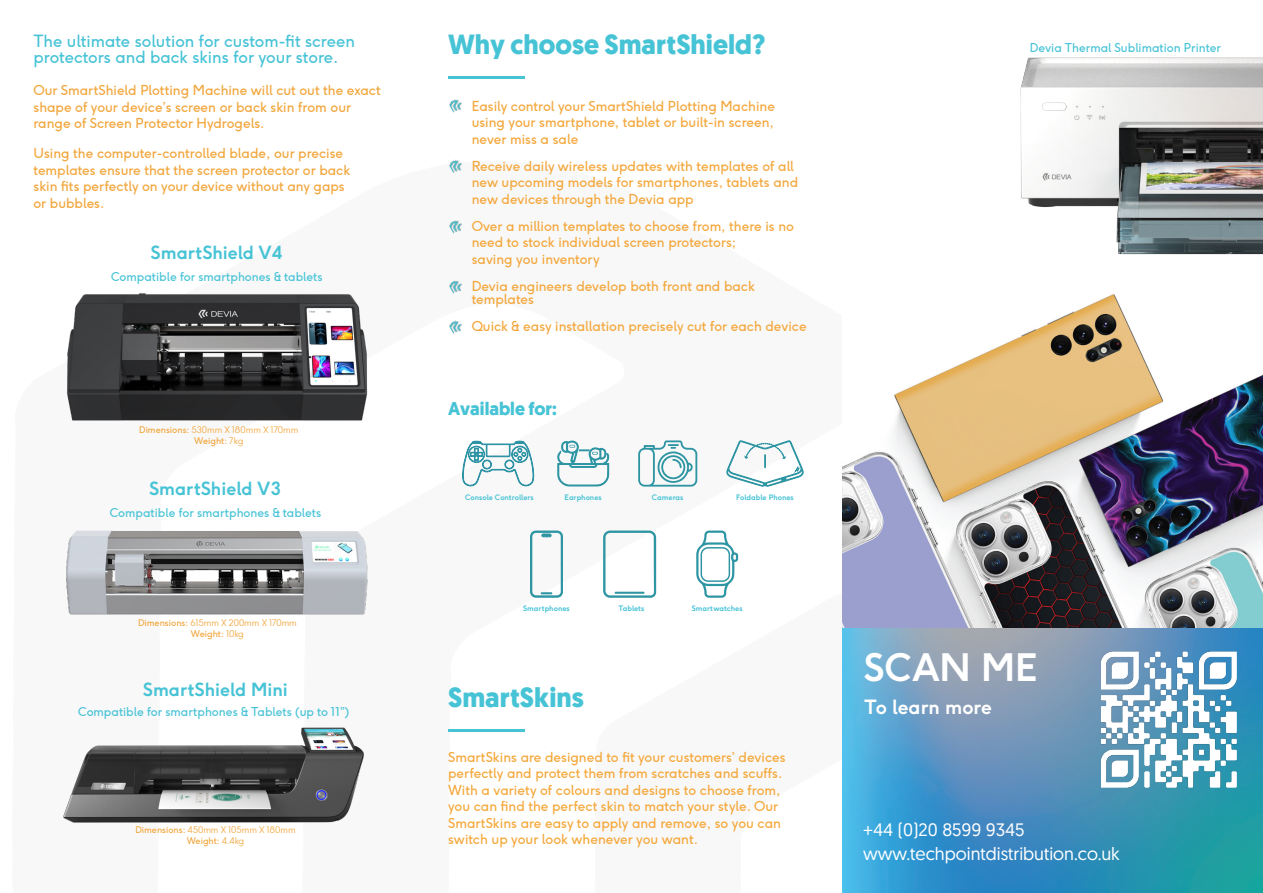
<style>
.page{position:relative;width:1263px;height:893px;background:#fff}
.page>*{position:absolute;margin:0;border:0;box-sizing:border-box;transform-origin:0 0}
.t1{font:700 37.5px "F37 Ginger";letter-spacing:.005em;color:#fff}
.t2{font:700 27px "Geomanist";color:#47c3d6}
.t3{font:700 19.5px "F37 Ginger";color:#fff}
.t4{font:18px "Geomanist";color:#fff}
.t5{font:700 18px "F37 Ginger";color:#47c3d6}
.t6{font:700 18px "Geomanist";color:#47c3d6}
.t7{font:16.5px/16.5px "F37 Ginger";color:#47c3d6}
.t8{font:13.5px/16.5px "F37 Ginger";color:#f4a73c}
.t9{font:13.5px/16.5px "F37 Ginger";color:#f2a63c}
.t10{font:13.5px/16.5px "F37 Ginger";color:#f5a83b}
.t11{font:12px "F37 Ginger";color:#47c3d6}
.t12{font:300 9px "F37 Ginger";color:#f2a63c}
.t13{font:9px "F37 Ginger";color:#f2a63c}
.t14{font:700 7.5px "F37 Ginger";color:#47c3d6}
.s1{font-weight:400}
.s2{font-weight:300}
</style>
<div class="page">
<img style="left:842px;top:254px;width:421px;height:639px">
<img style="left:1101px;top:651px;width:139px;height:139px">
<hr style="left:448px;top:76px;width:77px;height:3px;background:#47c3d6">
<hr style="left:448px;top:730px;width:77px;height:2px;background:#47c3d6">
<svg style="left:530px;top:530px;width:34px;height:68px"></svg>
<svg style="left:638px;top:440px;width:59px;height:47px"></svg>
<svg style="left:462px;top:440px;width:73px;height:47px"></svg>
<svg style="left:726px;top:440px;width:78px;height:47px"></svg>
<svg style="left:557px;top:440px;width:53px;height:47px"></svg>
<svg style="left:603px;top:530px;width:53px;height:68px"></svg>
<hr style="left:615px;top:592px;width:29px;height:2px;background:#2e95a3">
<svg style="left:696px;top:530px;width:42px;height:68px"></svg>
<img style="left:67px;top:293px;width:301px;height:128px">
<img style="left:66px;top:530px;width:302px;height:85px">
<img style="left:63px;top:727px;width:301px;height:95px">
<img style="left:449px;top:99px;width:13px;height:14px">
<img style="left:449px;top:159px;width:13px;height:14px">
<img style="left:449px;top:220px;width:13px;height:14px">
<img style="left:449px;top:280px;width:13px;height:14px">
<img style="left:449px;top:320px;width:13px;height:14px">
<img style="left:1020px;top:57px;width:243px;height:197px">
<p class="t7" style="left:33px;top:32px;width:323px">The ultimate solution for custom-fit screen protectors and back skins for your store.</p>
<p class="t9" style="left:33px;top:82px;width:349px">Our SmartShield Plotting Machine will cut out the exact shape of your device’s screen or back skin from our range of Screen Protector Hydrogels.</p>
<p class="t9" style="left:33px;top:145px;width:318px">Using the computer-controlled blade, our precise templates ensure that the screen protector or back skin fits perfectly on your device without any gaps or bubbles.</p>
<p class="t5" style="left:151px;top:240px;width:133px">SmartShield V4</p>
<p class="t11" style="left:111px;top:269px;width:213px">Compatible for smartphones &amp; tablets</p>
<p class="t12" style="left:139px;top:424px;width:161px"><span class="s1">Dimensions:</span> 530mm X 180mm X 170mm</p>
<p class="t13" style="left:194px;top:435px;width:51px">Weight: <span class="s2">7kg</span></p>
<p class="t5" style="left:149px;top:476px;width:134px">SmartShield V3</p>
<p class="t11" style="left:110px;top:505px;width:213px">Compatible for smartphones &amp; tablets</p>
<p class="t12" style="left:138px;top:618px;width:160px"><span class="s1">Dimensions:</span> 615mm X 200mm X 170mm</p>
<p class="t13" style="left:191px;top:628px;width:55px">Weight: <span class="s2">10kg</span></p>
<p class="t5" style="left:143px;top:677px;width:146px">SmartShield Mini</p>
<p class="t11" style="left:78px;top:704px;width:273px">Compatible for smartphones &amp; Tablets (up to 11”)</p>
<p class="t12" style="left:135px;top:824px;width:162px"><span class="s1">Dimensions:</span> 450mm X 105mm X 180mm</p>
<p class="t13" style="left:187px;top:835px;width:59px">Weight: <span class="s2">4.4kg</span></p>
<p class="t2" style="left:448px;top:26px;width:319px">Why choose SmartShield?</p>
<p class="t8" style="left:472px;top:97px;width:305px;text-align:justify">Easily control your SmartShield Plotting Machine using your smartphone, tablet or built-in screen, never miss a sale</p>
<p class="t8" style="left:472px;top:157px;width:328px">Receive daily wireless updates with templates of all new upcoming models for smartphones, tablets and new devices through the Devia app</p>
<p class="t8" style="left:472px;top:217px;width:324px">Over a million templates to choose from, there is no need to stock individual screen protectors;</p>
<p class="t8" style="left:472px;top:250px;width:130px">saving you inventory</p>
<p class="t8" style="left:472px;top:279px;width:285px;line-height:13.5px">Devia engineers develop both front and back templates</p>
<p class="t8" style="left:472px;top:318px;width:336px">Quick &amp; easy installation precisely cut for each device</p>
<p class="t6" style="left:448px;top:397px;width:110px">Available for:</p>
<p class="t14" style="left:465px;top:493px;width:70px">Console Controllers</p>
<p class="t14" style="left:565px;top:493px;width:39px">Earphones</p>
<p class="t14" style="left:652px;top:493px;width:33px">Cameras</p>
<p class="t14" style="left:736px;top:493px;width:59px">Foldable Phones</p>
<p class="t14" style="left:523px;top:603px;width:48px">Smartphones</p>
<p class="t14" style="left:618px;top:603px;width:28px">Tablets</p>
<p class="t14" style="left:692px;top:603px;width:53px">Smartwatches</p>
<p class="t2" style="left:448px;top:679px;width:137px">SmartSkins</p>
<p class="t10" style="left:448px;top:748px;width:339px">SmartSkins are designed to fit your customers’ devices perfectly and protect them from scratches and scuffs.<br>With a variety of colours and designs to choose from, you can find the perfect skin to match your style. Our SmartSkins are easy to apply and remove, so you can switch up your look whenever you want.</p>
<p class="t11" style="left:1030px;top:40px;width:193px">Devia Thermal Sublimation Printer</p>
<p class="t1" style="left:864px;top:642px;width:175px">SCAN ME</p>
<p class="t3" style="left:864px;top:694px;width:129px">To learn more</p>
<p class="t4" style="left:863px;top:818px;width:163px">+44 (0)20 8599 9345</p>
<p class="t4" style="left:863px;top:842px;width:258px">www.techpointdistribution.co.uk</p>
</div>
